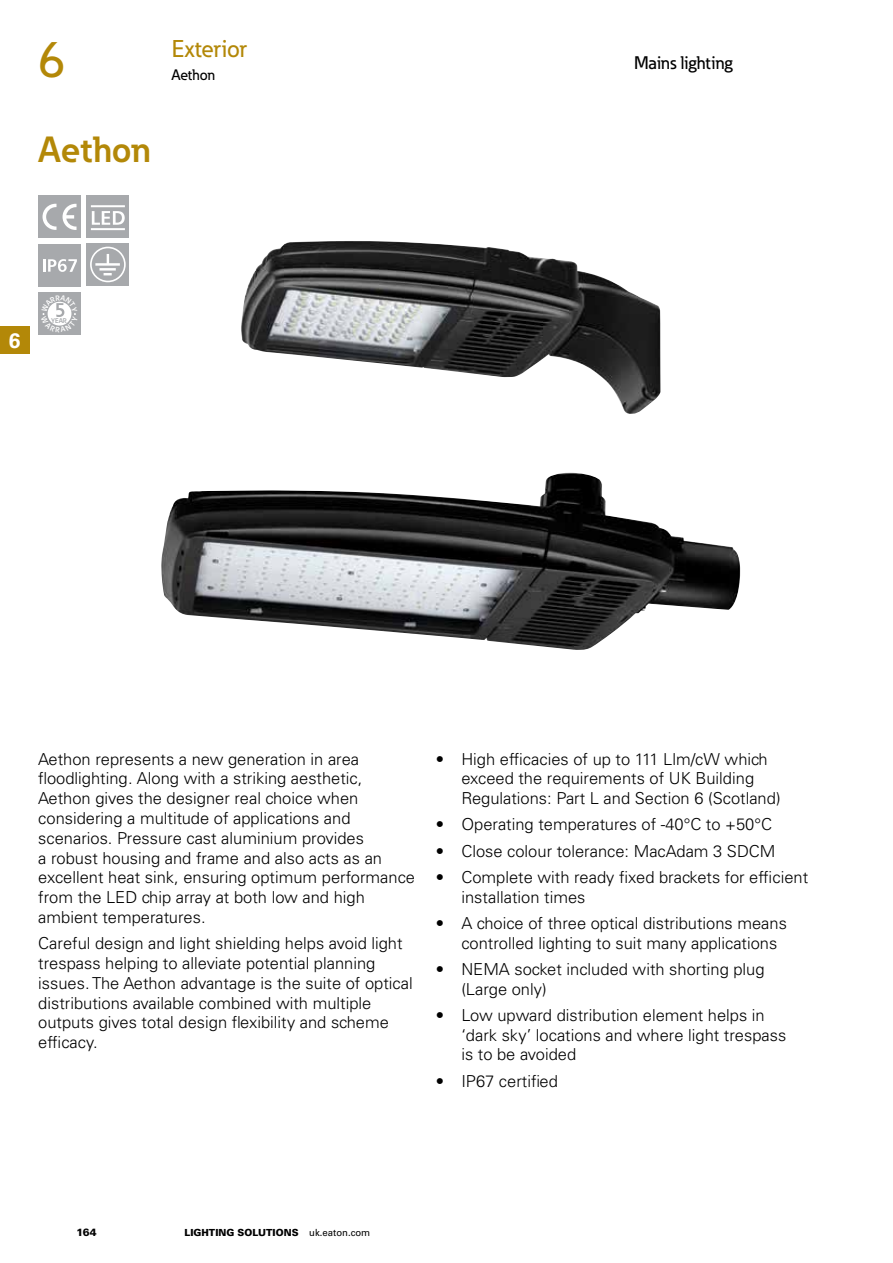
<style>
.page{position:relative;width:893px;height:1263px;background:#fff}
.page>*{position:absolute;margin:0;border:0;box-sizing:border-box;transform-origin:0 0}
.t1{font:500 51px "Eaton";color:#b38808}
.t2{font:700 36px "Eaton";color:#b38808}
.t3{font:500 24px "Eaton";color:#b38808}
.t4{font:700 21px "Univers LT Std";color:#fff}
.t5{font:500 18px "Eaton";color:#000}
.t6{font:300 16.5px/19.8px "Univers LT Std";color:#000}
.t7{font:500 15px "Eaton";color:#000}
.t8{font:900 10.5px "Univers LT Std";color:#000}
.t9{font:900 9.75px "Univers LT Std";color:#000}
.t10{font:700 6.75px "Eaton";color:#a7a9ac}
.s1{font-weight:400}
</style>
<div class="page">
<div style="left:0;top:327px;width:30px;height:27px;background:#b38808"></div>
<div style="left:87px;top:243px;width:42px;height:43px;background:#a7a9ac"></div>
<div style="left:90px;top:247px;width:36px;height:35px;border:2px solid #fff;border-radius:50%"></div>
<hr style="left:95px;top:263px;width:25px;height:3px;background:#fff">
<hr style="left:99px;top:268px;width:17px;height:3px;background:#fff">
<svg style="left:104px;top:273px;width:8px;height:2px"></svg>
<svg style="left:107px;top:254px;width:2px;height:9px"></svg>
<div style="left:87px;top:196px;width:42px;height:42px;background:#a7a9ac"></div>
<hr style="left:91px;top:228px;width:34px;height:2px;background:#fff">
<hr style="left:91px;top:205px;width:34px;height:2px;background:#fff">
<svg style="left:92px;top:211px;width:33px;height:14px"></svg>
<div style="left:38px;top:196px;width:43px;height:42px;background:#a7a9ac"></div>
<svg style="left:43px;top:204px;width:14px;height:26px"></svg>
<svg style="left:63px;top:204px;width:14px;height:26px"></svg>
<div style="left:39px;top:244px;width:42px;height:43px;background:#a7a9ac"></div>
<svg style="left:43px;top:259px;width:34px;height:13px"></svg>
<div style="left:38px;top:293px;width:43px;height:42px;background:#a7a9ac"></div>
<img style="left:241px;top:241px;width:420px;height:173px">
<img style="left:161px;top:473px;width:580px;height:177px">
<svg style="left:42px;top:301px;width:34px;height:25px"></svg>
<h1 class="t1" style="left:38px;top:28px;width:29px">6</h1>
<h3 class="t3" style="left:172px;top:34px;width:77px">Exterior</h3>
<p class="t7" style="left:172px;top:65px;width:45px">Aethon</p>
<h2 class="t2" style="left:38px;top:127px;width:114px">Aethon</h2>
<p class="t4" style="left:9px;top:328px;width:13px">6</p>
<p class="t10" style="left:51px;top:316px;width:17px">YEAR</p>
<p class="t5" style="left:634px;top:52px;width:100px">Mains lighting</p>
<p class="t6" style="left:38px;top:749px;width:378px">Aethon represents a new generation in area floodlighting. Along with a striking aesthetic, Aethon gives the designer real choice when considering a multitude of applications and scenarios. Pressure cast aluminium provides<br>a robust housing and frame and also acts as an excellent heat sink, ensuring optimum performance from the LED chip array at both low and high ambient temperatures.</p>
<p class="t6" style="left:38px;top:933px;width:376px">Careful design and light shielding helps avoid light trespass helping to alleviate potential planning issues. The Aethon advantage is the suite of optical distributions available combined with multiple outputs gives total design flexibility and scheme efficacy.</p>
<p class="t6" style="left:461px;top:749px;width:321px;text-indent:-26px">• High efficacies of up to 111 Llm/cW which exceed the requirements of UK Building<br>Regulations: Part L and Section 6 (Scotland)</p>
<p class="t6" style="left:436px;top:815px;width:338px">• Operating temperatures of -40°C to +50°C</p>
<p class="t6" style="left:436px;top:841px;width:341px">• Close colour tolerance: MacAdam 3 SDCM</p>
<p class="t6" style="left:461px;top:867px;width:348px;text-indent:-26px">• Complete with ready fixed brackets for efficient installation times</p>
<p class="t6" style="left:461px;top:913px;width:327px;text-indent:-26px">• A choice of three optical distributions means controlled lighting to suit many applications</p>
<p class="t6" style="left:461px;top:959px;width:305px;text-indent:-26px">• NEMA socket included with shorting plug (Large only)</p>
<p class="t6" style="left:461px;top:1005px;width:326px;text-indent:-26px">• Low upward distribution element helps in ‘dark sky’ locations and where light trespass is to be avoided</p>
<p class="t6" style="left:436px;top:1071px;width:124px">• IP67 certified</p>
<p class="t8" style="left:77px;top:1225px;width:22px">164</p>
<p class="t9" style="left:185px;top:1226px;width:187px">LIGHTING SOLUTIONS <span class="s1">uk.eaton.com</span></p>
</div>
